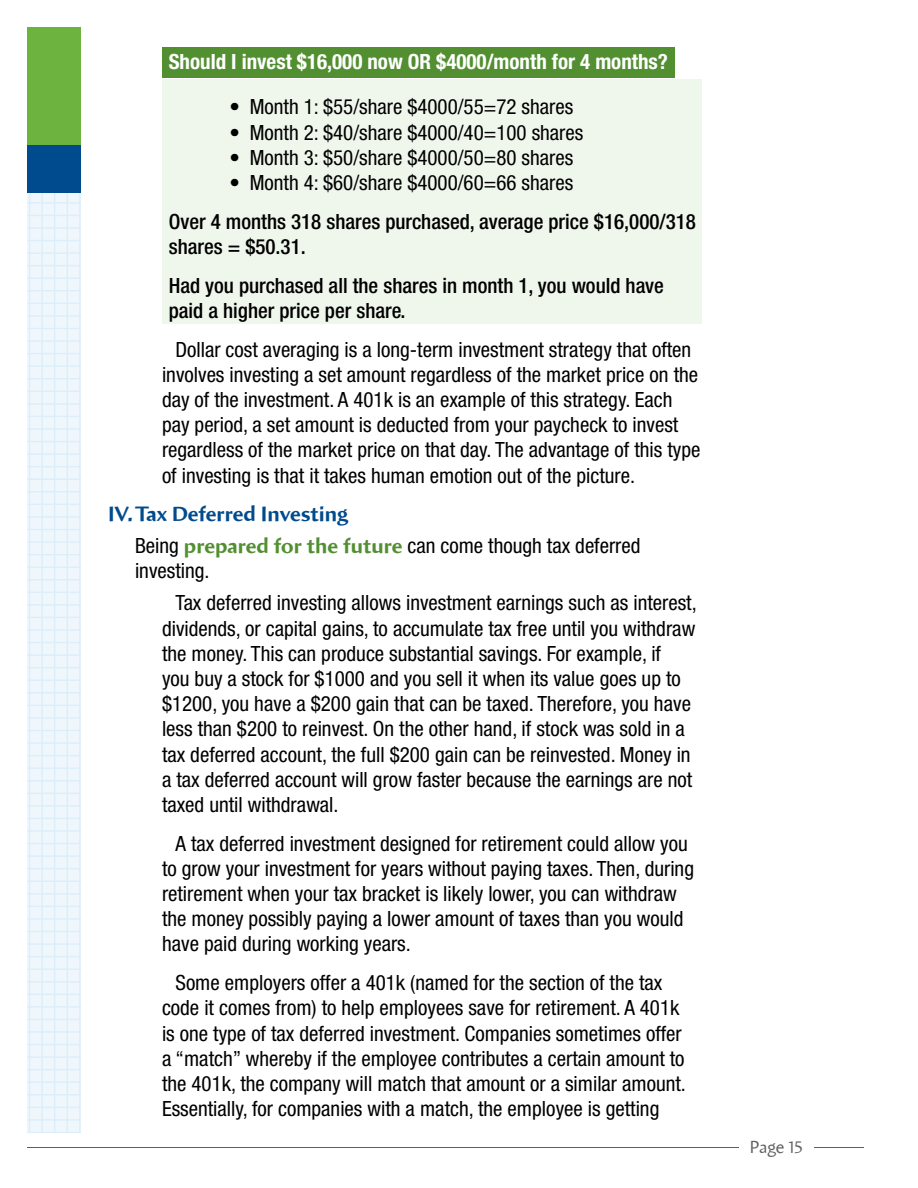
<style>
.page{position:relative;width:918px;height:1188px;background:#fff}
.page>*{position:absolute;margin:0;border:0;box-sizing:border-box;transform-origin:0 0}
.t1{font:condensed 21px/25.2px "Helvetica Neue LT Std";color:#000}
.t2{font:500 condensed 21px/25.2px "Helvetica Neue LT Std";color:#000}
.t3{font:700 condensed 21px "Helvetica Neue LT Std";color:#fff}
.t4{font:700 21px "Amira";color:#004b8d}
.t5{font:18px "Amira";letter-spacing:-.005em;color:#5f6062}
.s1{font-family:"Amira";font-weight:700;font-stretch:normal;color:#528f31}
</style>
<div class="page">
<hr style="left:27px;top:1147px;width:837px;height:1px;background:#5f6062">
<div style="left:739px;top:1132px;width:74px;height:28px;background:#fff"></div>
<div style="left:27px;top:27px;width:54px;height:1105px;background:#eff7fd"></div>
<hr style="left:27px;top:202px;width:54px;height:2px;background:#dbeefa">
<hr style="left:27px;top:215px;width:54px;height:1px;background:#dbeefa">
<hr style="left:27px;top:227px;width:54px;height:2px;background:#dbeefa">
<hr style="left:27px;top:240px;width:54px;height:1px;background:#dbeefa">
<hr style="left:27px;top:252px;width:54px;height:2px;background:#dbeefa">
<hr style="left:27px;top:265px;width:54px;height:1px;background:#dbeefa">
<hr style="left:27px;top:278px;width:54px;height:1px;background:#dbeefa">
<hr style="left:27px;top:290px;width:54px;height:2px;background:#dbeefa">
<hr style="left:27px;top:303px;width:54px;height:1px;background:#dbeefa">
<hr style="left:27px;top:315px;width:54px;height:2px;background:#dbeefa">
<hr style="left:27px;top:328px;width:54px;height:1px;background:#dbeefa">
<hr style="left:27px;top:340px;width:54px;height:2px;background:#dbeefa">
<hr style="left:27px;top:353px;width:54px;height:1px;background:#dbeefa">
<hr style="left:27px;top:365px;width:54px;height:2px;background:#dbeefa">
<hr style="left:27px;top:378px;width:54px;height:1px;background:#dbeefa">
<hr style="left:27px;top:391px;width:54px;height:1px;background:#dbeefa">
<hr style="left:27px;top:403px;width:54px;height:2px;background:#dbeefa">
<hr style="left:27px;top:416px;width:54px;height:1px;background:#dbeefa">
<hr style="left:27px;top:428px;width:54px;height:2px;background:#dbeefa">
<hr style="left:27px;top:441px;width:54px;height:1px;background:#dbeefa">
<hr style="left:27px;top:453px;width:54px;height:2px;background:#dbeefa">
<hr style="left:27px;top:466px;width:54px;height:1px;background:#dbeefa">
<hr style="left:27px;top:479px;width:54px;height:1px;background:#dbeefa">
<hr style="left:27px;top:491px;width:54px;height:2px;background:#dbeefa">
<hr style="left:27px;top:504px;width:54px;height:1px;background:#dbeefa">
<hr style="left:27px;top:516px;width:54px;height:2px;background:#dbeefa">
<hr style="left:27px;top:529px;width:54px;height:1px;background:#dbeefa">
<hr style="left:27px;top:541px;width:54px;height:2px;background:#dbeefa">
<hr style="left:27px;top:554px;width:54px;height:1px;background:#dbeefa">
<hr style="left:27px;top:566px;width:54px;height:2px;background:#dbeefa">
<hr style="left:27px;top:579px;width:54px;height:1px;background:#dbeefa">
<hr style="left:27px;top:592px;width:54px;height:1px;background:#dbeefa">
<hr style="left:27px;top:604px;width:54px;height:2px;background:#dbeefa">
<hr style="left:27px;top:617px;width:54px;height:1px;background:#dbeefa">
<hr style="left:27px;top:629px;width:54px;height:2px;background:#dbeefa">
<hr style="left:27px;top:642px;width:54px;height:1px;background:#dbeefa">
<hr style="left:27px;top:654px;width:54px;height:2px;background:#dbeefa">
<hr style="left:27px;top:667px;width:54px;height:1px;background:#dbeefa">
<hr style="left:27px;top:680px;width:54px;height:1px;background:#dbeefa">
<hr style="left:27px;top:692px;width:54px;height:2px;background:#dbeefa">
<hr style="left:27px;top:705px;width:54px;height:1px;background:#dbeefa">
<hr style="left:27px;top:717px;width:54px;height:2px;background:#dbeefa">
<hr style="left:27px;top:730px;width:54px;height:1px;background:#dbeefa">
<hr style="left:27px;top:742px;width:54px;height:2px;background:#dbeefa">
<hr style="left:27px;top:755px;width:54px;height:1px;background:#dbeefa">
<hr style="left:27px;top:767px;width:54px;height:2px;background:#dbeefa">
<hr style="left:27px;top:780px;width:54px;height:1px;background:#dbeefa">
<hr style="left:27px;top:793px;width:54px;height:1px;background:#dbeefa">
<hr style="left:27px;top:805px;width:54px;height:2px;background:#dbeefa">
<hr style="left:27px;top:818px;width:54px;height:1px;background:#dbeefa">
<hr style="left:27px;top:830px;width:54px;height:2px;background:#dbeefa">
<hr style="left:27px;top:843px;width:54px;height:1px;background:#dbeefa">
<hr style="left:27px;top:855px;width:54px;height:2px;background:#dbeefa">
<hr style="left:27px;top:868px;width:54px;height:1px;background:#dbeefa">
<hr style="left:27px;top:881px;width:54px;height:1px;background:#dbeefa">
<hr style="left:27px;top:893px;width:54px;height:2px;background:#dbeefa">
<hr style="left:27px;top:906px;width:54px;height:1px;background:#dbeefa">
<hr style="left:27px;top:918px;width:54px;height:2px;background:#dbeefa">
<hr style="left:27px;top:931px;width:54px;height:1px;background:#dbeefa">
<hr style="left:27px;top:943px;width:54px;height:2px;background:#dbeefa">
<hr style="left:27px;top:956px;width:54px;height:1px;background:#dbeefa">
<hr style="left:27px;top:968px;width:54px;height:2px;background:#dbeefa">
<hr style="left:27px;top:981px;width:54px;height:1px;background:#dbeefa">
<hr style="left:27px;top:994px;width:54px;height:1px;background:#dbeefa">
<hr style="left:27px;top:1006px;width:54px;height:2px;background:#dbeefa">
<hr style="left:27px;top:1019px;width:54px;height:1px;background:#dbeefa">
<hr style="left:27px;top:1031px;width:54px;height:2px;background:#dbeefa">
<hr style="left:27px;top:1044px;width:54px;height:1px;background:#dbeefa">
<hr style="left:27px;top:1056px;width:54px;height:2px;background:#dbeefa">
<hr style="left:27px;top:1069px;width:54px;height:1px;background:#dbeefa">
<hr style="left:27px;top:1082px;width:54px;height:1px;background:#dbeefa">
<hr style="left:27px;top:1094px;width:54px;height:2px;background:#dbeefa">
<hr style="left:27px;top:1107px;width:54px;height:1px;background:#dbeefa">
<hr style="left:27px;top:1119px;width:54px;height:2px;background:#dbeefa">
<hr style="left:27px;top:1132px;width:54px;height:1px;background:#dbeefa">
<hr style="left:29px;top:27px;width:1px;height:1105px;background:#dbeefa">
<hr style="left:41px;top:27px;width:2px;height:1105px;background:#dbeefa">
<hr style="left:54px;top:27px;width:1px;height:1105px;background:#dbeefa">
<hr style="left:67px;top:27px;width:1px;height:1105px;background:#dbeefa">
<hr style="left:79px;top:27px;width:2px;height:1105px;background:#dbeefa">
<div style="left:27px;top:27px;width:54px;height:118px;background:#6cb33f"></div>
<div style="left:27px;top:145px;width:54px;height:47px;background:#004b8d"></div>
<div style="left:162px;top:47px;width:513px;height:31px;background:#528f31"></div>
<div style="left:162px;top:79px;width:540px;height:41px;background:#eff7ec"></div>
<div style="left:162px;top:104px;width:540px;height:42px;background:#eff7ec"></div>
<div style="left:162px;top:130px;width:540px;height:41px;background:#eff7ec"></div>
<div style="left:162px;top:155px;width:540px;height:41px;background:#eff7ec"></div>
<div style="left:162px;top:194px;width:540px;height:66px;background:#eff7ec"></div>
<div style="left:162px;top:257px;width:540px;height:67px;background:#eff7ec"></div>
<p class="t3" style="left:169px;top:49px;width:501px">Should I invest $16,000 now OR $4000/month for 4 months?</p>
<p class="t1" style="left:230px;top:94px;width:345px">• Month 1: $55/share $4000/55=72 shares</p>
<p class="t1" style="left:230px;top:119px;width:355px">• Month 2: $40/share $4000/40=100 shares</p>
<p class="t1" style="left:230px;top:145px;width:345px">• Month 3: $50/share $4000/50=80 shares</p>
<p class="t1" style="left:230px;top:170px;width:345px">• Month 4: $60/share $4000/60=66 shares</p>
<p class="t2" style="left:169px;top:208px;width:529px">Over 4 months 318 shares purchased, average price $16,000/318 shares = $50.31.</p>
<p class="t2" style="left:169px;top:272px;width:497px">Had you purchased all the shares in month 1, you would have paid a higher price per share.</p>
<p class="t1" style="left:162px;top:336px;width:540px;text-indent:14px">Dollar cost averaging is a long-term investment strategy that often involves investing a set amount regardless of the market price on the day of the investment. A 401k is an example of this strategy. Each pay period, a set amount is deducted from your paycheck to invest regardless of the market price on that day. The advantage of this type of investing is that it takes human emotion out of the picture.</p>
<p class="t4" style="left:108px;top:502px;width:242px">IV.Tax Deferred Investing</p>
<p class="t1" style="left:135px;top:533px;width:507px">Being <span class="s1">prepared for the future</span> can come though tax deferred investing.</p>
<p class="t1" style="left:162px;top:590px;width:536px;text-indent:14px">Tax deferred investing allows investment earnings such as interest, dividends, or capital gains, to accumulate tax free until you withdraw the money. This can produce substantial savings. For example, if<br>you buy a stock for $1000 and you sell it when its value goes up to $1200, you have a $200 gain that can be taxed. Therefore, you have less than $200 to reinvest. On the other hand, if stock was sold in a tax deferred account, the full $200 gain can be reinvested. Money in a tax deferred account will grow faster because the earnings are not taxed until withdrawal.</p>
<p class="t1" style="left:162px;top:830px;width:534px;text-indent:14px">A tax deferred investment designed for retirement could allow you to grow your investment for years without paying taxes. Then, during retirement when your tax bracket is likely lower, you can withdraw the money possibly paying a lower amount of taxes than you would have paid during working years.</p>
<p class="t1" style="left:162px;top:970px;width:525px;text-indent:14px">Some employers offer a 401k (named for the section of the tax code it comes from) to help employees save for retirement. A 401k is one type of tax deferred investment. Companies sometimes offer a “match” whereby if the employee contributes a certain amount to the 401k, the company will match that amount or a similar amount.<br>Essentially, for companies with a match, the employee is getting</p>
<p class="t5" style="left:750px;top:1137px;width:54px">Page 15</p>
</div>
